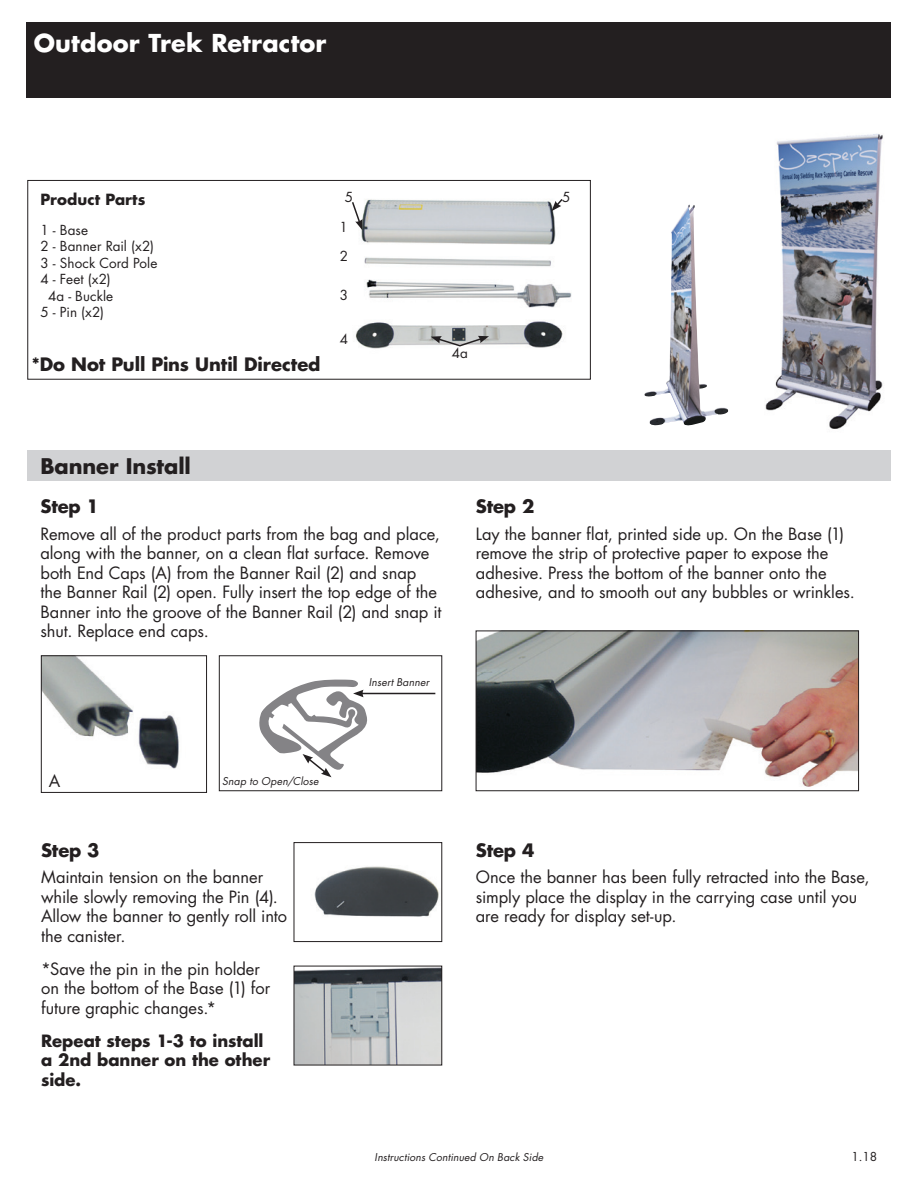
<style>
.page{position:relative;width:918px;height:1188px;background:#fff}
.page>*{position:absolute;margin:0;border:0;box-sizing:border-box;transform-origin:0 0}
.t1{font:700 24px "Futura";letter-spacing:.01em;color:#fff}
.t2{font:700 21px "Futura";letter-spacing:-.01em;color:#231f20}
.t3{font:700 18px "Futura";letter-spacing:-.005em;color:#231f20}
.t4{font:16.5px/19.5px "Futura";letter-spacing:-.005em;color:#231f20}
.t5{font:700 16.5px/19.5px "Futura";color:#231f20}
.t6{font:700 15px "Futura";letter-spacing:.005em;color:#231f20}
.t7{font:13.5px "Futura";letter-spacing:.005em;color:#231f20}
.t8{font:12px "Futura";color:#231f20}
.t9{font:italic 10.5px "Futura";letter-spacing:.015em;color:#231f20}
</style>
<div class="page">
<div style="left:27px;top:22px;width:864px;height:75px;background:#231f20"></div>
<div style="left:27px;top:180px;width:564px;height:200px;border:1px solid #231f20"></div>
<img style="left:43px;top:658px;width:136px;height:111px">
<div style="left:41px;top:656px;width:166px;height:137px;border:1px solid #231f20"></div>
<div style="left:219px;top:656px;width:223px;height:135px;border:1px solid #231f20"></div>
<img style="left:765px;top:134px;width:118px;height:295px">
<img style="left:644px;top:205px;width:84px;height:221px">
<div style="left:27px;top:450px;width:864px;height:31px;background:#d1d2d4"></div>
<img style="left:478px;top:633px;width:379px;height:154px">
<div style="left:476px;top:631px;width:383px;height:160px;border:1px solid #231f20"></div>
<svg style="left:294px;top:842px;width:148px;height:100px"></svg>
<svg style="left:294px;top:966px;width:148px;height:99px;background:#aaaeb0"></svg>
<hr style="left:361px;top:693px;width:74px;height:1px;background:#231f20">
<svg style="left:248px;top:656px;width:134px;height:122px"></svg>
<img style="left:355px;top:199px;width:217px;height:150px">
<svg style="left:352px;top:200px;width:10px;height:30px"></svg>
<svg style="left:551px;top:199px;width:13px;height:12px"></svg>
<svg style="left:431px;top:336px;width:58px;height:11px"></svg>
<h1 class="t1" style="left:34px;top:27px;width:294px">Outdoor Trek Retractor</h1>
<p class="t6" style="left:40px;top:189px;width:106px">Product Parts</p>
<p class="t7" style="left:40px;top:221px;width:49px">1 - Base</p>
<p class="t7" style="left:40px;top:237px;width:115px">2 - Banner Rail (x2)</p>
<p class="t7" style="left:40px;top:254px;width:118px">3 - Shock Cord Pole</p>
<p class="t7" style="left:40px;top:270px;width:72px">4 - Feet (x2)</p>
<p class="t7" style="left:48px;top:287px;width:67px">4a - Buckle</p>
<p class="t7" style="left:40px;top:303px;width:65px">5 - Pin (x2)</p>
<p class="t3" style="left:31px;top:351px;width:291px">*Do Not Pull Pins Until Directed</p>
<p class="t7" style="left:345px;top:188px;width:10px">5</p>
<p class="t7" style="left:562px;top:188px;width:10px">5</p>
<p class="t7" style="left:340px;top:217px;width:10px">1</p>
<p class="t7" style="left:340px;top:247px;width:10px">2</p>
<p class="t7" style="left:340px;top:286px;width:10px">3</p>
<p class="t7" style="left:340px;top:330px;width:10px">4</p>
<p class="t7" style="left:452px;top:344px;width:18px">4a</p>
<p class="t2" style="left:40px;top:451px;width:152px">Banner Install</p>
<p class="t3" style="left:40px;top:494px;width:60px">Step 1</p>
<p class="t4" style="left:40px;top:524px;width:403px">Remove all of the product parts from the bag and place, along with the banner, on a clean flat surface. Remove both End Caps (A) from the Banner Rail (2) and snap the Banner Rail (2) open. Fully insert the top edge of the Banner into the groove of the Banner Rail (2) and snap it shut. Replace end caps.</p>
<p class="t9" style="left:369px;top:675px;width:62px">Insert Banner</p>
<p class="t3" style="left:476px;top:494px;width:60px">Step 2</p>
<p class="t4" style="left:476px;top:524px;width:381px">Lay the banner flat, printed side up. On the Base (1) remove the strip of protective paper to expose the adhesive. Press the bottom of the banner onto the adhesive, and to smooth out any bubbles or wrinkles.</p>
<p class="t4" style="left:49px;top:771px;width:13px">A</p>
<p class="t9" style="left:222px;top:774px;width:98px">Snap to Open/Close</p>
<p class="t3" style="left:41px;top:838px;width:60px">Step 3</p>
<p class="t4" style="left:41px;top:867px;width:248px">Maintain tension on the banner while slowly removing the Pin (4).<br>Allow the banner to gently roll into the canister.</p>
<p class="t4" style="left:41px;top:959px;width:231px">*Save the pin in the pin holder on the bottom of the Base (1) for future graphic changes.*</p>
<p class="t5" style="left:41px;top:1030px;width:231px">Repeat steps 1-3 to install a 2nd banner on the other side.</p>
<p class="t3" style="left:476px;top:838px;width:60px">Step 4</p>
<p class="t4" style="left:476px;top:867px;width:395px">Once the banner has been fully retracted into the Base, simply place the display in the carrying case until you are ready for display set-up.</p>
<p class="t9" style="left:375px;top:1150px;width:170px">Instructions Continued On Back Side</p>
<p class="t8" style="left:851px;top:1148px;width:27px">1.18</p>
</div>
